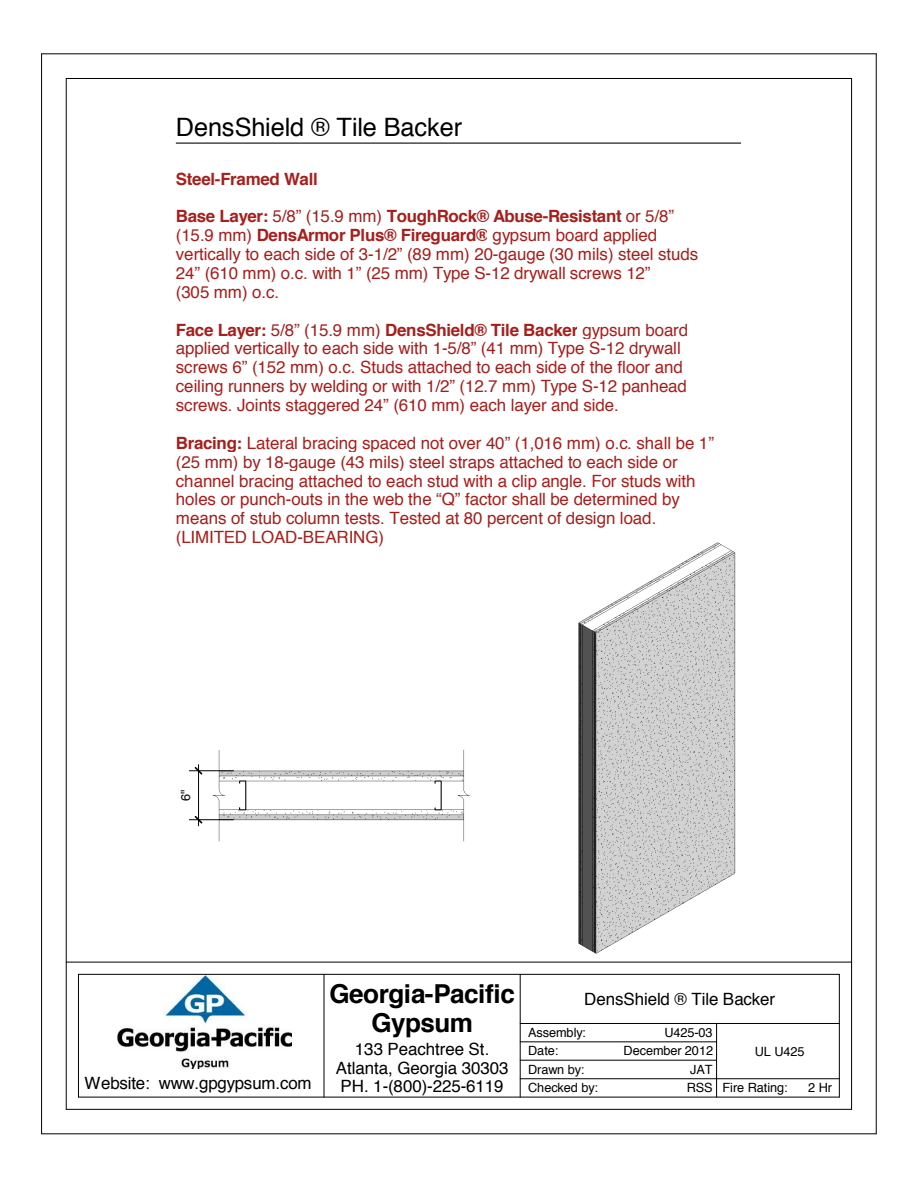
<style>
.page{position:relative;width:918px;height:1188px;background:#fff}
.page>*{position:absolute;margin:0;border:0;box-sizing:border-box;transform-origin:0 0}
.t1{font:700 26.1px/29.1px "Helvetica";letter-spacing:-.02em;color:#000;text-align:center}
.t2{font:25.35px "Helvetica";letter-spacing:-.01em;color:#000}
.t3{font:16.95px/18.9px "Helvetica";color:#a61f1c}
.t4{font:16.95px/18.8px "Helvetica";color:#000;text-align:center}
.t5{font:700 16.95px "Helvetica";letter-spacing:-.015em;color:#a61f1c}
.t6{font:12.75px/18.3px "Helvetica";letter-spacing:-.005em;color:#000}
.s1{font-weight:700}
</style>
<div class="page">
<img style="left:42px;top:594px;width:264px;height:297px">
<img style="left:306px;top:603px;width:306px;height:531px">
<img style="left:612px;top:297px;width:265px;height:838px">
<hr style="left:176px;top:143px;width:565px;height:1px;background:#000">
<hr style="left:198px;top:765px;width:1px;height:61px;background:#000">
<svg style="left:189px;top:765px;width:15px;height:11px"></svg>
<hr style="left:199px;top:771px;width:34px;height:1px;background:#000">
<svg style="left:189px;top:814px;width:15px;height:11px"></svg>
<hr style="left:199px;top:819px;width:34px;height:1px;background:#000">
<div style="left:178px;top:789px;width:15px;height:12px;background:#fff"></div>
<img style="left:117px;top:976px;width:174px;height:93px">
<hr style="left:324px;top:974px;width:1px;height:123px;background:#000">
<hr style="left:78px;top:974px;width:1px;height:123px;background:#000">
<hr style="left:78px;top:1097px;width:761px;height:1px;background:#000">
<hr style="left:78px;top:974px;width:761px;height:1px;background:#000">
<hr style="left:520px;top:1023px;width:319px;height:1px;background:#000">
<hr style="left:839px;top:974px;width:1px;height:123px;background:#000">
<hr style="left:520px;top:1078px;width:319px;height:1px;background:#000">
<hr style="left:520px;top:974px;width:1px;height:123px;background:#000">
<hr style="left:520px;top:1042px;width:197px;height:1px;background:#000">
<hr style="left:520px;top:1060px;width:197px;height:1px;background:#000">
<hr style="left:716px;top:1023px;width:1px;height:74px;background:#000">
<hr style="left:66px;top:962px;width:786px;height:1px;background:#000">
<hr style="left:851px;top:78px;width:1px;height:1031px;background:#000">
<hr style="left:66px;top:1109px;width:786px;height:1px;background:#000">
<hr style="left:66px;top:78px;width:1px;height:1031px;background:#000">
<hr style="left:66px;top:78px;width:786px;height:1px;background:#000">
<hr style="left:41px;top:54px;width:1px;height:1080px;background:#000">
<hr style="left:42px;top:54px;width:834px;height:1px;background:#000">
<hr style="left:876px;top:54px;width:1px;height:1080px;background:#000">
<hr style="left:42px;top:1134px;width:834px;height:1px;background:#000">
<div style="left:723px;top:1081px;width:109px;height:14px;background:#fff"></div>
<div style="left:528px;top:1025px;width:58px;height:15px;background:#fff"></div>
<div style="left:528px;top:1044px;width:30px;height:14px;background:#fff"></div>
<div style="left:528px;top:1062px;width:56px;height:14px;background:#fff"></div>
<div style="left:528px;top:1081px;width:70px;height:14px;background:#fff"></div>
<div style="left:84px;top:1074px;width:227px;height:19px;background:#fff"></div>
<div style="left:578px;top:320px;width:110px;height:19px;background:#fff"></div>
<div style="left:176px;top:339px;width:505px;height:19px;background:#fff"></div>
<div style="left:176px;top:358px;width:507px;height:19px;background:#fff"></div>
<div style="left:176px;top:377px;width:511px;height:19px;background:#fff"></div>
<div style="left:176px;top:396px;width:443px;height:19px;background:#fff"></div>
<div style="left:242px;top:434px;width:472px;height:18px;background:#fff"></div>
<div style="left:176px;top:453px;width:502px;height:18px;background:#fff"></div>
<div style="left:176px;top:471px;width:520px;height:19px;background:#fff"></div>
<div style="left:176px;top:490px;width:503px;height:19px;background:#fff"></div>
<div style="left:176px;top:509px;width:480px;height:19px;background:#fff"></div>
<h2 class="t2" style="left:176px;top:107px;width:288px">DensShield ® Tile Backer</h2>
<p class="t5" style="left:176px;top:165px;width:144px">Steel-Framed Wall</p>
<p class="t3" style="left:176px;top:207px;width:524px"><span class="s1">Base Layer:</span> 5/8” (15.9 mm) <span class="s1">ToughRock® Abuse-Resistant</span> or 5/8” (15.9 mm) <span class="s1">DensArmor Plus® Fireguard®</span> gypsum board applied vertically to each side of 3-1/2” (89 mm) 20-gauge (30 mils) steel studs 24” (610 mm) o.c. with 1” (25 mm) Type S-12 drywall screws 12”<br>(305 mm) o.c.</p>
<p class="t3" style="left:176px;top:321px;width:514px"><span class="s1">Face Layer:</span> 5/8” (15.9 mm) <span class="s1">DensShield® Tile Backer</span> gypsum board applied vertically to each side with 1-5/8” (41 mm) Type S-12 drywall screws 6” (152 mm) o.c. Studs attached to each side of the floor and ceiling runners by welding or with 1/2” (12.7 mm) Type S-12 panhead screws. Joints staggered 24” (610 mm) each layer and side.</p>
<p class="t3" style="left:176px;top:434px;width:540px"><span class="s1">Bracing:</span> Lateral bracing spaced not over 40” (1,016 mm) o.c. shall be 1” (25 mm) by 18-gauge (43 mils) steel straps attached to each side or channel bracing attached to each stud with a clip angle. For studs with holes or punch-outs in the web the “Q” factor shall be determined by means of stub column tests. Tested at 80 percent of design load. (LIMITED LOAD-BEARING)</p>
<p class="t6" style="left:177px;top:801px;width:13px;rotate:-90deg">6"</p>
<h1 class="t1" style="left:329px;top:980px;width:187px">Georgia-Pacific<br>Gypsum</h1>
<p class="t4" style="left:584px;top:990px;width:192px">DensShield ® Tile Backer</p>
<p class="t6" style="left:664px;top:1023px;width:50px">U425-03</p>
<p class="t6" style="left:528px;top:1024px;width:59px">Assembly:<br>Date:<br>Drawn by:</p>
<p class="t4" style="left:336px;top:1040px;width:174px">133 Peachtree St.<br>Atlanta, Georgia 30303<br>PH. 1-(800)-225-6119</p>
<p class="t6" style="left:755px;top:1042px;width:51px">UL U425</p>
<p class="t6" style="left:687px;top:1042px;width:28px;text-align:justify;text-indent:-63px">December 2012<br>JAT RSS</p>
<p class="t4" style="left:84px;top:1074px;width:229px">Website: www.gpgypsum.com</p>
<p class="t6" style="left:528px;top:1079px;width:71px">Checked by:</p>
<p class="t6" style="left:723px;top:1079px;width:67px">Fire Rating:</p>
<p class="t6" style="left:808px;top:1079px;width:25px">2 Hr</p>
</div>
